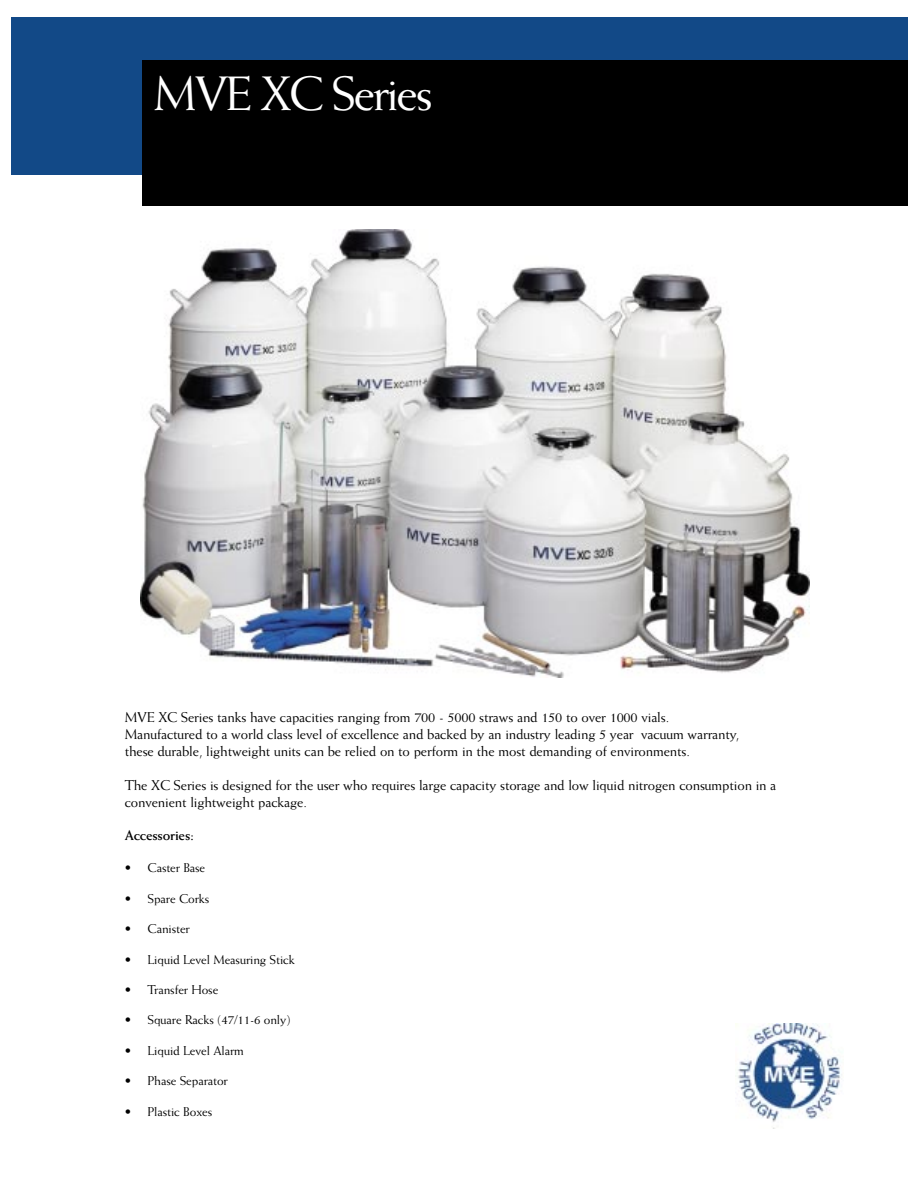
<style>
.page{position:relative;width:918px;height:1188px;background:#fff}
.page>*{position:absolute;margin:0;border:0;box-sizing:border-box;transform-origin:0 0}
.t1{font:48.45px "Weiss";letter-spacing:-.05em;color:#fff}
.t2{font:14.25px/17.1px "Weiss";letter-spacing:-.01em;color:#000}
.t3{font:700 14.25px "Weiss";letter-spacing:-.01em;color:#000}
.t4{font:12.9px "Weiss";letter-spacing:-.01em;color:#000}
</style>
<div class="page">
<div style="left:11px;top:17px;width:897px;height:158px;background:#124987"></div>
<div style="left:142px;top:60px;width:766px;height:146px;background:#000"></div>
<img style="left:736px;top:1023px;width:106px;height:106px">
<img style="left:141px;top:230px;width:669px;height:448px">
<h1 class="t1" style="left:154px;top:74px;width:280px">MVE XC Series</h1>
<p class="t2" style="left:125px;top:709px;width:616px">MVE XC Series tanks have capacities ranging from 700 - 5000 straws and 150 to over 1000 vials.<br>Manufactured to a world class level of excellence and backed by an industry leading 5 year vacuum warranty, these durable, lightweight units can be relied on to perform in the most demanding of environments.</p>
<p class="t2" style="left:125px;top:778px;width:653px">The XC Series is designed for the user who requires large capacity storage and low liquid nitrogen consumption in a convenient lightweight package.</p>
<p class="t3" style="left:125px;top:830px;width:71px">Accessories:</p>
<p class="t4" style="left:125px;top:863px;width:82px">• Caster Base</p>
<p class="t4" style="left:125px;top:893px;width:86px">• Spare Corks</p>
<p class="t4" style="left:125px;top:924px;width:67px">• Canister</p>
<p class="t4" style="left:125px;top:954px;width:172px">• Liquid Level Measuring Stick</p>
<p class="t4" style="left:125px;top:985px;width:95px">• Transfer Hose</p>
<p class="t4" style="left:125px;top:1015px;width:167px">• Square Racks (47/11-6 only)</p>
<p class="t4" style="left:125px;top:1045px;width:121px">• Liquid Level Alarm</p>
<p class="t4" style="left:125px;top:1076px;width:105px">• Phase Separator</p>
<p class="t4" style="left:125px;top:1106px;width:89px">• Plastic Boxes</p>
</div>
